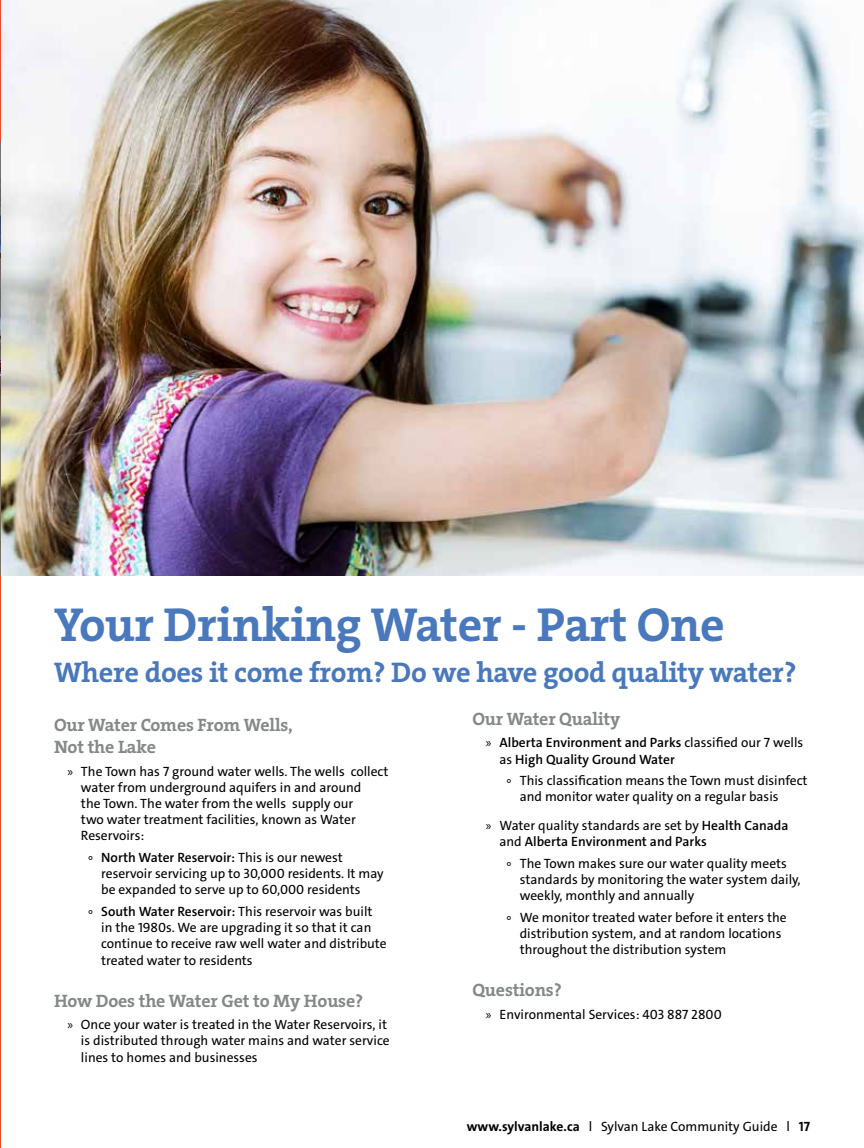
<style>
.page{position:relative;width:864px;height:1148px;background:#fff}
.page>*{position:absolute;margin:0;border:0;box-sizing:border-box;transform-origin:0 0}
.t1{font:48px "The Serif HP7 Bld";letter-spacing:-.01em;color:#4978bc}
.t2{font:28.5px "The Serif HP7 Bld";letter-spacing:-.01em;color:#4978bc}
.t3{font:18px/21.6px "The Serif HP7 Bld";letter-spacing:-.01em;color:#858889}
.t4{font:13.5px/16.2px "The Sans C4 s";color:#000}
.t5{font:600 13.5px/16.2px "The Sans C4 s";color:#000}
.s1{font-family:"Myriad Pro"}
.s2{font-weight:600}
.s3{font-family:"Myriad Pro";font-weight:400}
.s4{font-weight:400}
.s5{font-weight:700}
</style>
<div class="page">
<hr style="left:0;top:0;width:1px;height:1148px;background:#e54e26">
<img style="left:0;top:141px;width:1px;height:433px">
<img style="left:1px;top:0;width:863px;height:576px">
<h1 class="t1" style="left:54px;top:593px;width:672px">Your Drinking Water - Part One</h1>
<h2 class="t2" style="left:54px;top:653px;width:744px">Where does it come from? Do we have good quality water?</h2>
<h3 class="t3" style="left:54px;top:714px;width:240px">Our Water Comes From Wells,<br>Not the Lake</h3>
<p class="t4" style="left:81px;top:763px;width:309px;text-indent:-14px"><span class="s1">»</span> The Town has 7 ground water wells. The wells collect water from underground aquifers in and around<br>the Town. The water from the wells supply our<br>two water treatment facilities, known as Water Reservoirs:</p>
<p class="t4" style="left:101px;top:849px;width:284px;text-indent:-13px">◦ <span class="s2">North Water Reservoir:</span> This is our newest reservoir servicing up to 30,000 residents. It may be expanded to serve up to 60,000 residents</p>
<p class="t4" style="left:101px;top:903px;width:287px;text-indent:-13px">◦ <span class="s2">South Water Reservoir:</span> This reservoir was built in the 1980s. We are upgrading it so that it can continue to receive raw well water and distribute treated water to residents</p>
<h3 class="t3" style="left:54px;top:989px;width:311px">How Does the Water Get to My House?</h3>
<p class="t4" style="left:81px;top:1016px;width:310px;text-indent:-14px"><span class="s1">»</span> Once your water is treated in the Water Reservoirs, it is distributed through water mains and water service lines to homes and businesses</p>
<h3 class="t3" style="left:472px;top:707px;width:149px">Our Water Quality</h3>
<p class="t5" style="left:499px;top:734px;width:305px;text-indent:-14px"><span class="s3">»</span> Alberta Environment and Parks <span class="s4">classified our 7 wells as</span> High Quality Ground Water</p>
<p class="t4" style="left:520px;top:772px;width:289px;text-indent:-14px">◦ This classification means the Town must disinfect and monitor water quality on a regular basis</p>
<p class="t5" style="left:499px;top:817px;width:291px;text-indent:-14px"><span class="s3">»</span> <span class="s4">Water quality standards are set by</span> Health Canada <span class="s4">and</span> Alberta Environment and Parks</p>
<p class="t4" style="left:520px;top:855px;width:282px;text-indent:-14px">◦ The Town makes sure our water quality meets standards by monitoring the water system daily, weekly, monthly and annually</p>
<p class="t4" style="left:520px;top:909px;width:268px;text-indent:-14px">◦ We monitor treated water before it enters the distribution system, and at random locations throughout the distribution system</p>
<h3 class="t3" style="left:472px;top:979px;width:91px">Questions?</h3>
<p class="t4" style="left:486px;top:1006px;width:237px"><span class="s1">»</span> Environmental Services: 403 887 2800</p>
<p class="t4" style="left:467px;top:1118px;width:345px"><span class="s5">www.sylvanlake.ca</span> l Sylvan Lake Community Guide l <span class="s5">17</span></p>
</div>
